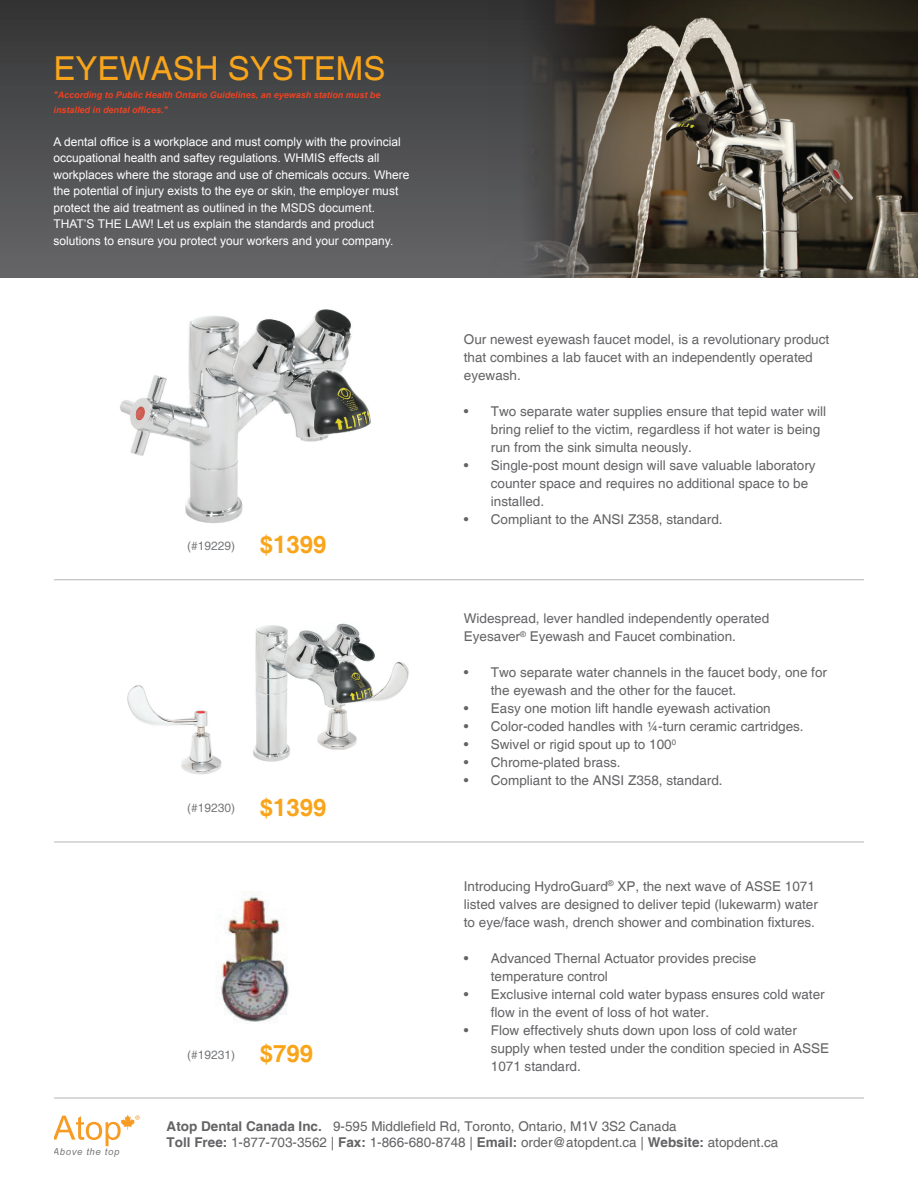
<style>
.page{position:relative;width:918px;height:1188px;background:#fff}
.page>*{position:absolute;margin:0;border:0;box-sizing:border-box;transform-origin:0 0}
.t1{font:33px "Helvetica";color:#f9a51b}
.t2{font:700 24px "Helvetica";color:#f9a51b}
.t3{font:13.5px/18px "Helvetica";color:#636366}
.t4{font:12px/16.5px "Arial";color:#fff}
.t5{font:12px "Helvetica";color:#76787b}
.t6{font:italic 9.6px "Arial";letter-spacing:.065em;color:#76787b}
.t7{font:italic 700 9px/14.4px "Arial";color:#ef4222}
.s1{font-weight:700}
</style>
<div class="page">
<svg style="left:0;top:0;width:488px;height:278px;background:#4d4d4f"></svg>
<img style="left:488px;top:0;width:430px;height:278px">
<svg style="left:54px;top:1115px;width:86px;height:31px"></svg>
<hr style="left:54px;top:841px;width:810px;height:2px;background:#bcbdc0">
<hr style="left:54px;top:1097px;width:810px;height:2px;background:#bcbdc0">
<hr style="left:54px;top:579px;width:810px;height:1px;background:#bcbdc0">
<img style="left:120px;top:309px;width:251px;height:214px">
<img style="left:127px;top:623px;width:282px;height:152px">
<img style="left:221px;top:891px;width:68px;height:131px">
<h1 class="t1" style="left:54px;top:49px;width:333px">EYEWASH SYSTEMS</h1>
<p class="t7" style="left:54px;top:88px;width:328px">"According to Public Health Ontario Guidelines, an eyewash station must be installed in dental offices."</p>
<p class="t4" style="left:54px;top:134px;width:358px">A dental office is a workplace and must comply with the provincial occupational health and saftey regulations. WHMIS effects all workplaces where the storage and use of chemicals occurs. Where the potential of injury exists to the eye or skin, the employer must protect the aid treatment as outlined in the MSDS document.<br>THAT’S THE LAW! Let us explain the standards and product solutions to ensure you protect your workers and your company.</p>
<p class="t5" style="left:187px;top:539px;width:50px">(#19229)</p>
<h2 class="t2" style="left:260px;top:530px;width:68px">$1399</h2>
<p class="t5" style="left:187px;top:801px;width:50px">(#19230)</p>
<h2 class="t2" style="left:260px;top:793px;width:68px">$1399</h2>
<p class="t5" style="left:187px;top:1048px;width:50px">(#19231)</p>
<h2 class="t2" style="left:260px;top:1039px;width:55px">$799</h2>
<p class="t3" style="left:464px;top:330px;width:367px">Our newest eyewash faucet model, is a revolutionary product that combines a lab faucet with an independently operated eyewash.</p>
<p class="t3" style="left:491px;top:402px;width:337px;text-indent:-27px">• Two separate water supplies ensure that tepid water will bring relief to the victim, regardless if hot water is being run from the sink simulta neously.</p>
<p class="t3" style="left:491px;top:456px;width:326px;text-indent:-27px">• Single-post mount design will save valuable laboratory counter space and requires no additional space to be installed.</p>
<p class="t3" style="left:464px;top:510px;width:260px">• Compliant to the ANSI Z358, standard.</p>
<p class="t3" style="left:464px;top:610px;width:307px">Widespread, lever handled independently operated<br>Eyesaver<sup>®</sup> Eyewash and Faucet combination.</p>
<p class="t3" style="left:491px;top:664px;width:338px;text-indent:-27px">• Two separate water channels in the faucet body, one for the eyewash and the other for the faucet.</p>
<p class="t3" style="left:464px;top:700px;width:308px">• Easy one motion lift handle eyewash activation</p>
<p class="t3" style="left:464px;top:718px;width:341px">• Color-coded handles with ¼-turn ceramic cartridges.</p>
<p class="t3" style="left:464px;top:736px;width:214px">• Swivel or rigid spout up to 100<sup>0</sup></p>
<p class="t3" style="left:464px;top:754px;width:158px">• Chrome-plated brass.</p>
<p class="t3" style="left:464px;top:772px;width:260px">• Compliant to the ANSI Z358, standard.</p>
<p class="t3" style="left:464px;top:878px;width:356px">Introducing HydroGuard<sup>®</sup> XP, the next wave of ASSE 1071 listed valves are designed to deliver tepid (lukewarm) water to eye/face wash, drench shower and combination fixtures.</p>
<p class="t3" style="left:491px;top:950px;width:267px;text-indent:-27px">• Advanced Thernal Actuator provides precise temperature control</p>
<p class="t3" style="left:491px;top:986px;width:335px;text-indent:-27px">• Exclusive internal cold water bypass ensures cold water flow in the event of loss of hot water.</p>
<p class="t3" style="left:491px;top:1022px;width:340px;text-indent:-27px">• Flow effectively shuts down upon loss of cold water supply when tested under the condition specied in ASSE<br>1071 standard.</p>
<p class="t6" style="left:53px;top:1146px;width:68px">Above the top</p>
<p class="t3" style="left:167px;top:1118px;width:613px;line-height:16.2px"><span class="s1">Atop Dental Canada Inc.</span> 9-595 Middlefield Rd, Toronto, Ontario, M1V 3S2 Canada<br><span class="s1">Toll Free:</span> 1-877-703-3562 | <span class="s1">Fax:</span> 1-866-680-8748 | <span class="s1">Email:</span> order@atopdent.ca | <span class="s1">Website:</span> atopdent.ca</p>
</div>
